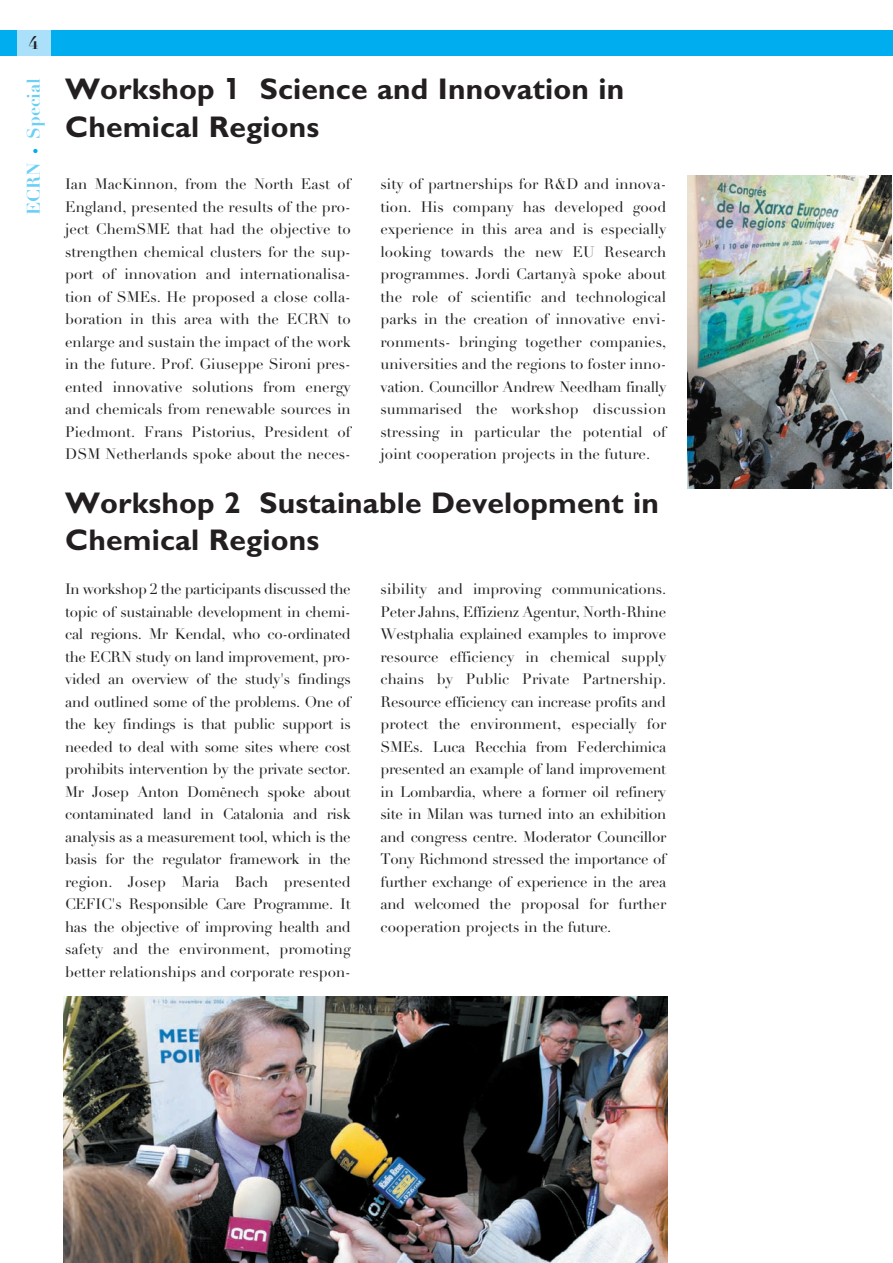
<style>
.page{position:relative;width:893px;height:1263px;background:#fff}
.page>*{position:absolute;margin:0;border:0;box-sizing:border-box;transform-origin:0 0}
.t1{font:700 30px/37.5px "Gill Sans";letter-spacing:.005em;color:#231f20}
.t2{font:700 18px "Didot LH";color:#6bcff6}
.t3{font:700 18px "Didot LH";color:#231f20}
.t4{font:15px/22.5px "Didot LH";color:#231f20;text-align:justify}
.s1{font-weight:400;font-size:12px;color:#00aeef}
.s2{font-family:"Bauhaus";font-weight:600}
</style>
<div class="page">
<div style="left:0;top:30px;width:892px;height:25px;background:#00aeef"></div>
<div style="left:17px;top:30px;width:33px;height:25px;background:#aae0f9"></div>
<img style="left:687px;top:176px;width:204px;height:312px">
<img style="left:64px;top:996px;width:603px;height:267px">
<p class="t3" style="left:29px;top:36px;width:12px">4</p>
<p class="t2" style="left:27px;top:215px;width:138px;rotate:-90deg">ECRN <span class="s1">•</span> Special</p>
<h1 class="t1" style="left:65px;top:74px;width:560px">Workshop <span class="s2">1</span> Science and Innovation in<br>Chemical Regions</h1>
<p class="t4" style="left:65px;top:174px;width:287px">Ian MacKinnon, from the North East of England, presented the results of the pro&shy;ject ChemSME that had the objective to strengthen chemical clusters for the sup&shy;port of innovation and internationalisa&shy;tion of SMEs. He proposed a close colla&shy;boration in this area with the ECRN to enlarge and sustain the impact of the work in the future. Prof. Giuseppe Sironi pres&shy;ented innovative solutions from energy and chemicals from renewable sources in Piedmont. Frans Pistorius, President of DSM Netherlands spoke about the neces-</p>
<p class="t4" style="left:380px;top:174px;width:287px">sity of partnerships for R&amp;D and innova&shy;tion. His company has developed good experience in this area and is especially looking towards the new EU Research programmes. Jordi Cartanyà spoke about the role of scientific and technological parks in the creation of innovative envi&shy;ronments- bringing together companies, universities and the regions to foster inno&shy;vation. Councillor Andrew Needham finally summarised the workshop discussion stressing in particular the potential of joint cooperation projects in the future.</p>
<h1 class="t1" style="left:65px;top:487px;width:595px">Workshop 2 Sustainable Development in<br>Chemical Regions</h1>
<p class="t4" style="left:65px;top:579px;width:287px">In workshop 2 the participants discussed the topic of sustainable development in chemi&shy;cal regions. Mr Kendal, who co-ordinated the ECRN study on land improvement, pro&shy;vided an overview of the study's findings and outlined some of the problems. One of the key findings is that public support is needed to deal with some sites where cost prohibits intervention by the private sector.<br>Mr Josep Anton Domenech spoke about contaminated land in Catalonia and risk analysis as a measurement tool, which is the basis for the regulator framework in the region. Josep Maria Bach presented CEFIC's Responsible Care Programme. It has the objective of improving health and safety and the environment, promoting better relationships and corporate respon-</p>
<p class="t4" style="left:380px;top:579px;width:287px">sibility and improving communications.<br>Peter Jahns, Effizienz Agentur, North-Rhine Westphalia explained examples to improve resource efficiency in chemical supply chains by Public Private Partnership.<br>Resource efficiency can increase profits and protect the environment, especially for SMEs. Luca Recchia from Federchimica presented an example of land improvement in Lombardia, where a former oil refinery site in Milan was turned into an exhibition and congress centre. Moderator Councillor Tony Richmond stressed the importance of further exchange of experience in the area and welcomed the proposal for further cooperation projects in the future.</p>
</div>
